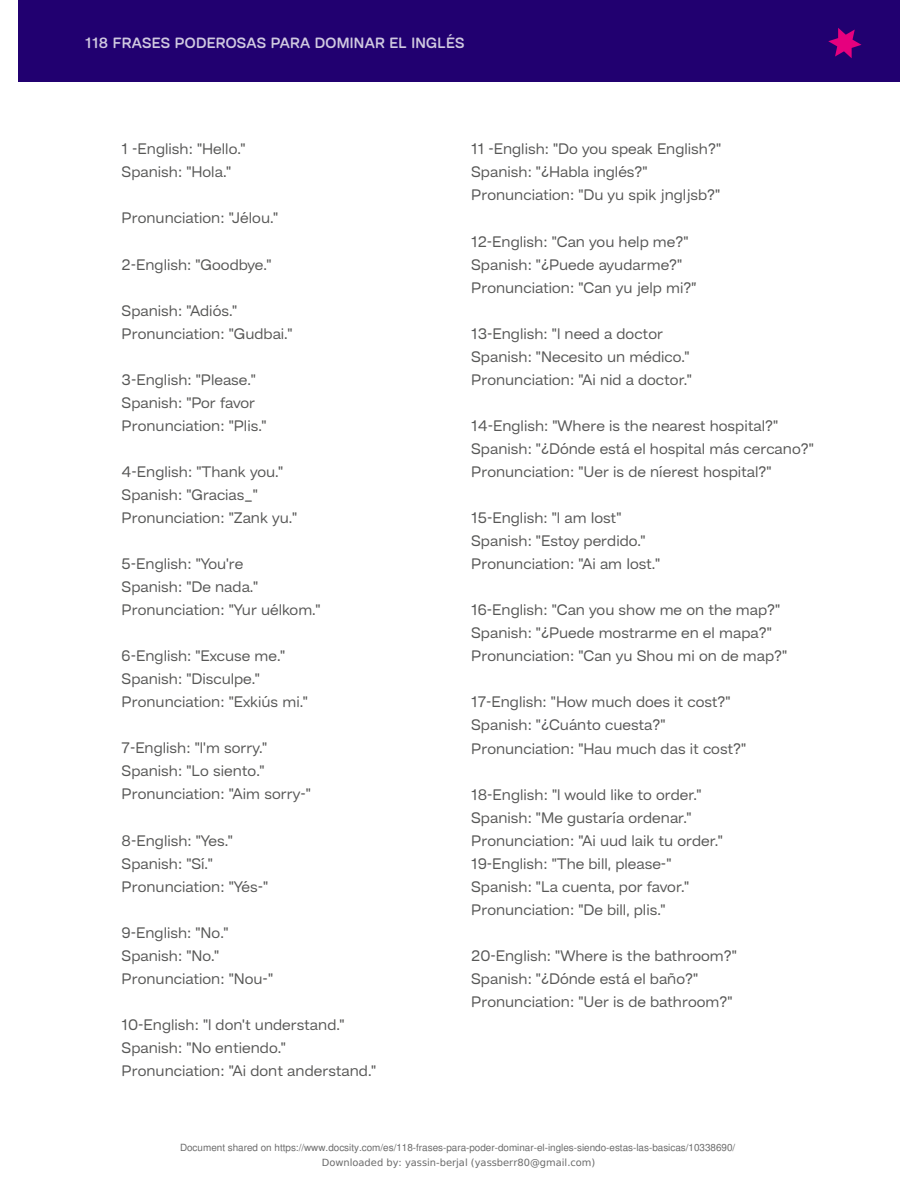
<style>
.page{position:relative;width:918px;height:1188px;background:#fff}
.page>*{position:absolute;margin:0;border:0;box-sizing:border-box;transform-origin:0 0}
.t1{font:15.9px/23.1px "Hando Soft";color:#575756}
.t2{font:600 15.15px "Hando Soft";letter-spacing:.02em;color:#fff}
.t3{font:9.9px "Nimbus Sans";color:#6b6b6b}
.t4{font:9.9px "DejaVu Sans";letter-spacing:.005em;color:#6b6b6b}
</style>
<div class="page">
<div style="left:18px;top:0;width:882px;height:82px;background:#210070"></div>
<svg style="left:828px;top:28px;width:34px;height:30px"></svg>
<p class="t2" style="left:85px;top:34px;width:381px">118 FRASES PODEROSAS PARA DOMINAR EL INGLÉS</p>
<p class="t1" style="left:122px;top:138px;width:125px">1 -English: "Hello."<br>Spanish: "Hola."</p>
<p class="t1" style="left:122px;top:207px;width:158px">Pronunciation: "Jélou."</p>
<p class="t1" style="left:122px;top:254px;width:152px">2-English: "Goodbye."</p>
<p class="t1" style="left:122px;top:300px;width:172px">Spanish: "Adiós."<br>Pronunciation: "Gudbai."</p>
<p class="t1" style="left:122px;top:369px;width:146px">3-English: "Please."<br>Spanish: "Por favor<br>Pronunciation: "Plis."</p>
<p class="t1" style="left:122px;top:461px;width:177px">4-English: "Thank you."<br>Spanish: "Gracias_"<br>Pronunciation: "Zank yu."</p>
<p class="t1" style="left:122px;top:553px;width:200px">5-English: "You're<br>Spanish: "De nada."<br>Pronunciation: "Yur uélkom."</p>
<p class="t1" style="left:122px;top:645px;width:188px">6-English: "Excuse me."<br>Spanish: "Disculpe."<br>Pronunciation: "Exkiús mi."</p>
<p class="t1" style="left:122px;top:737px;width:191px">7-English: "l'm sorry."<br>Spanish: "Lo siento."<br>Pronunciation: "Aim sorry-"</p>
<p class="t1" style="left:122px;top:830px;width:148px">8-English: "Yes."<br>Spanish: "Sí."<br>Pronunciation: "Yés-"</p>
<p class="t1" style="left:122px;top:922px;width:153px">9-English: "No."<br>Spanish: "No."<br>Pronunciation: "Nou-"</p>
<p class="t1" style="left:122px;top:1014px;width:256px">10-English: "l don't understand."<br>Spanish: "No entiendo."<br>Pronunciation: "Ai dont anderstand."</p>
<p class="t1" style="left:471px;top:138px;width:251px">11 -English: "Do you speak English?"<br>Spanish: "¿Habla inglés?"<br>Pronunciation: "Du yu spik jngljsb?"</p>
<p class="t1" style="left:471px;top:231px;width:227px">12-English: "Can you help me?"<br>Spanish: "¿Puede ayudarme?"<br>Pronunciation: "Can yu jelp mi?”</p>
<p class="t1" style="left:471px;top:323px;width:222px">13-English: "l need a doctor<br>Spanish: "Necesito un médico."<br>Pronunciation: "Ai nid a doctor."</p>
<p class="t1" style="left:471px;top:415px;width:344px">14-English: "Where is the nearest hospital?"<br>Spanish: "¿Dónde está el hospital más cercano?"<br>Pronunciation: "Uer is de níerest hospital?"</p>
<p class="t1" style="left:471px;top:507px;width:190px">15-English: "l am Iost"<br>Spanish: "Estoy perdido."<br>Pronunciation: "Ai am Iost."</p>
<p class="t1" style="left:471px;top:599px;width:317px">16-English: "Can you show me on the map?"<br>Spanish: "¿Puede mostrarme en el mapa?"<br>Pronunciation: "Can yu Shou mi on de map?"</p>
<p class="t1" style="left:471px;top:692px;width:276px">17-English: "How much does it cost?"<br>Spanish: "¿Cuánto cuesta?"<br>Pronunciation: "Hau much das it cost?"</p>
<p class="t1" style="left:471px;top:784px;width:253px">18-English: "l would like to order." Spanish: "Me gustaría ordenar." Pronunciation: "Ai uud laik tu order." 19-English: "The bill, please-" Spanish: "La cuenta, por favor." Pronunciation: "De bill, plis."</p>
<p class="t1" style="left:471px;top:945px;width:267px">20-English: "Where is the bathroom?"<br>Spanish: "¿Dónde está el baño?"<br>Pronunciation: "Uer is de bathroom?"</p>
<p class="t3" style="left:180px;top:1144px;width:557px">Document shared on https://www.docsity.com/es/118-frases-para-poder-dominar-el-ingles-siendo-estas-las-basicas/10338690/</p>
<p class="t4" style="left:322px;top:1157px;width:275px">Downloaded by: yassin-berjal (yassberr80@gmail.com)</p>
</div>
